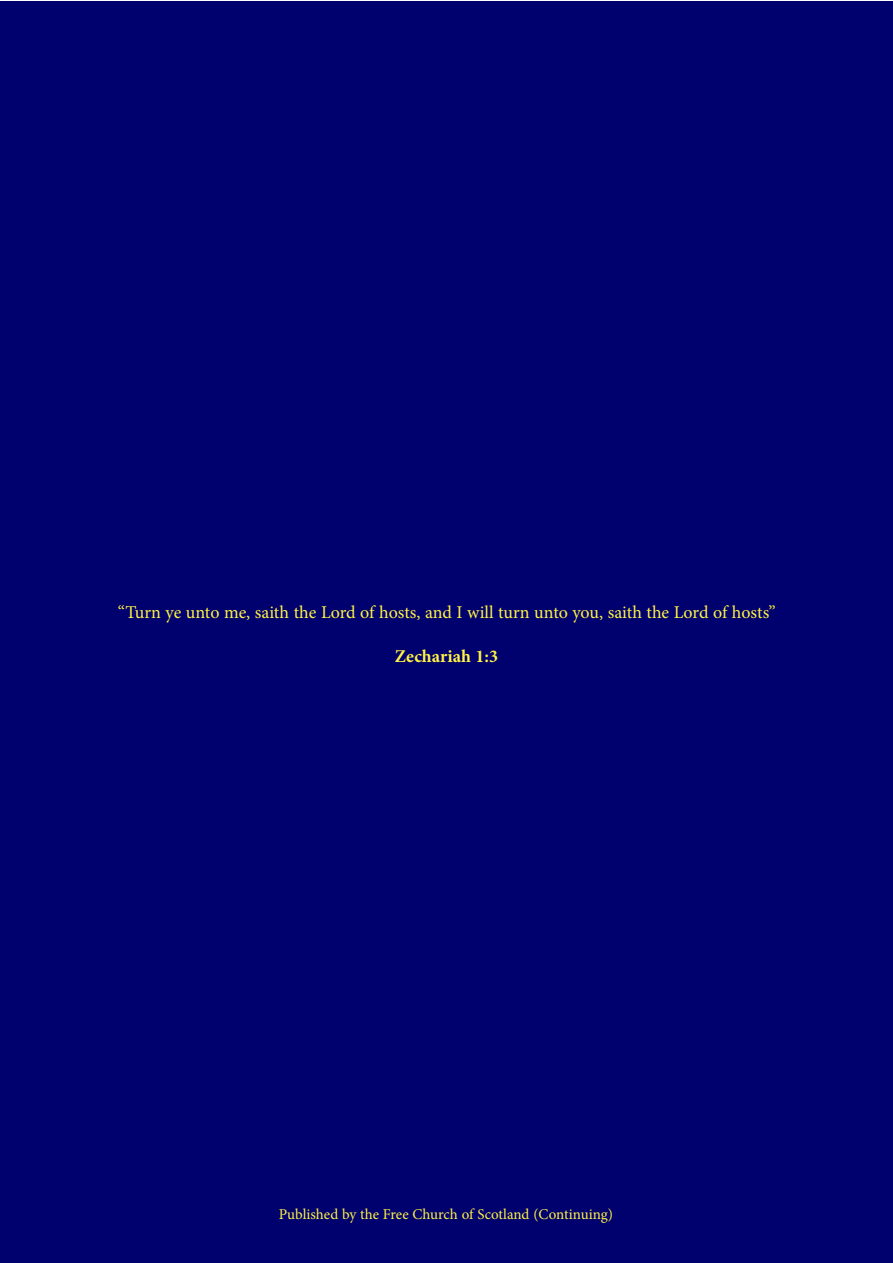
<style>
.page{position:relative;width:893px;height:1263px;background:#fff}
.page>*{position:absolute;margin:0;border:0;box-sizing:border-box;transform-origin:0 0}
.t1{font:18px "Minion Pro";letter-spacing:-.005em;color:#fff345}
.t2{font:700 18px "Minion Pro";color:#fff345}
.t3{font:15px "Minion Pro";letter-spacing:-.005em;color:#fff345}
</style>
<div class="page">
<div style="left:0;top:1px;width:892px;height:1262px;background:#00006e"></div>
<p class="t1" style="left:118px;top:601px;width:659px">“Turn ye unto me, saith the Lord of hosts, and I will turn unto you, saith the Lord of hosts”</p>
<p class="t2" style="left:395px;top:643px;width:105px">Zechariah 1:3</p>
<p class="t3" style="left:279px;top:1204px;width:336px">Published by the Free Church of Scotland (Continuing)</p>
</div>
